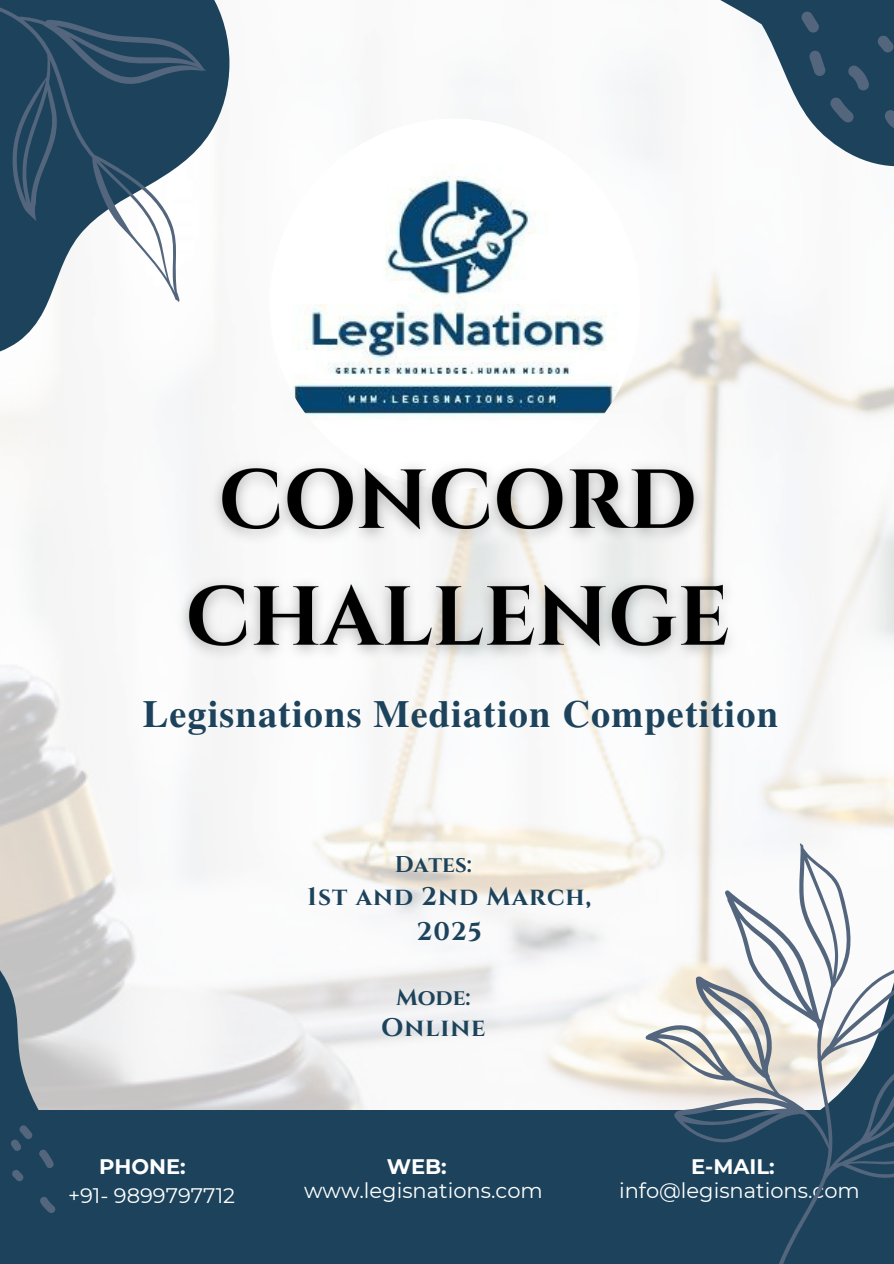
<style>
.page{position:relative;width:894px;height:1264px;background:#fff}
.page>*{position:absolute;margin:0;border:0;box-sizing:border-box;transform-origin:0 0}
.t1{font:700 38.25px "Te X Gyre Termes";letter-spacing:.03em;color:#1c435b}
.t2{font:700 25.35px/34.8px "Cinzel";letter-spacing:.04em;color:#1c435b;text-align:center}
.t3{font:700 22.8px "Cinzel";color:#1c435b}
.t4{font:21px "Montserrat";color:#fff}
.t5{font:700 21px "Montserrat";color:#fff}
</style>
<div class="page">
<img style="left:0;top:81px;width:893px;height:1028px">
<svg style="left:0;top:81px;width:269px;height:339px"></svg>
<svg style="left:0;top:0;width:233px;height:302px;fill:#1c435b"></svg>
<svg style="left:624px;top:0;width:269px;height:187px"></svg>
<svg style="left:808px;top:50px;width:61px;height:74px;background:#274a61"></svg>
<svg style="left:800px;top:11px;width:19px;height:22px"></svg>
<svg style="left:884px;top:109px;width:9px;height:21px"></svg>
<svg style="left:877px;top:35px;width:16px;height:18px"></svg>
<img style="left:269px;top:119px;width:371px;height:370px;border-radius:50%">
<img style="left:168px;top:447px;width:582px;height:229px">
<div style="left:0;top:1109px;width:893px;height:154px;background:#1c435b"></div>
<svg style="left:0;top:895px;width:116px;height:318px"></svg>
<svg style="left:571px;top:809px;width:322px;height:454px"></svg>
<p class="t1" style="left:143px;top:684px;width:636px">Legisnations Mediation Competition</p>
<p class="t3" style="left:395px;top:849px;width:78px">Dates:</p>
<h2 class="t2" style="left:307px;top:880px;width:286px">1st and 2nd March,<br>2025</h2>
<p class="t3" style="left:396px;top:982px;width:76px">Mode:</p>
<p class="t5" style="left:99px;top:1153px;width:88px">PHONE:</p>
<p class="t4" style="left:68px;top:1182px;width:169px">+91- 9899797712</p>
<p class="t2" style="left:381px;top:1010px;width:106px">Online</p>
<h3 class="t5" style="left:386px;top:1153px;width:62px">WEB:</h3>
<h5 class="t4" style="left:304px;top:1177px;width:240px">www.legisnations.com</h5>
<h5 class="t5" style="left:691px;top:1153px;width:85px">E-MAIL:</h5>
<p class="t4" style="left:619px;top:1177px;width:242px">info@legisnations.com</p>
</div>
